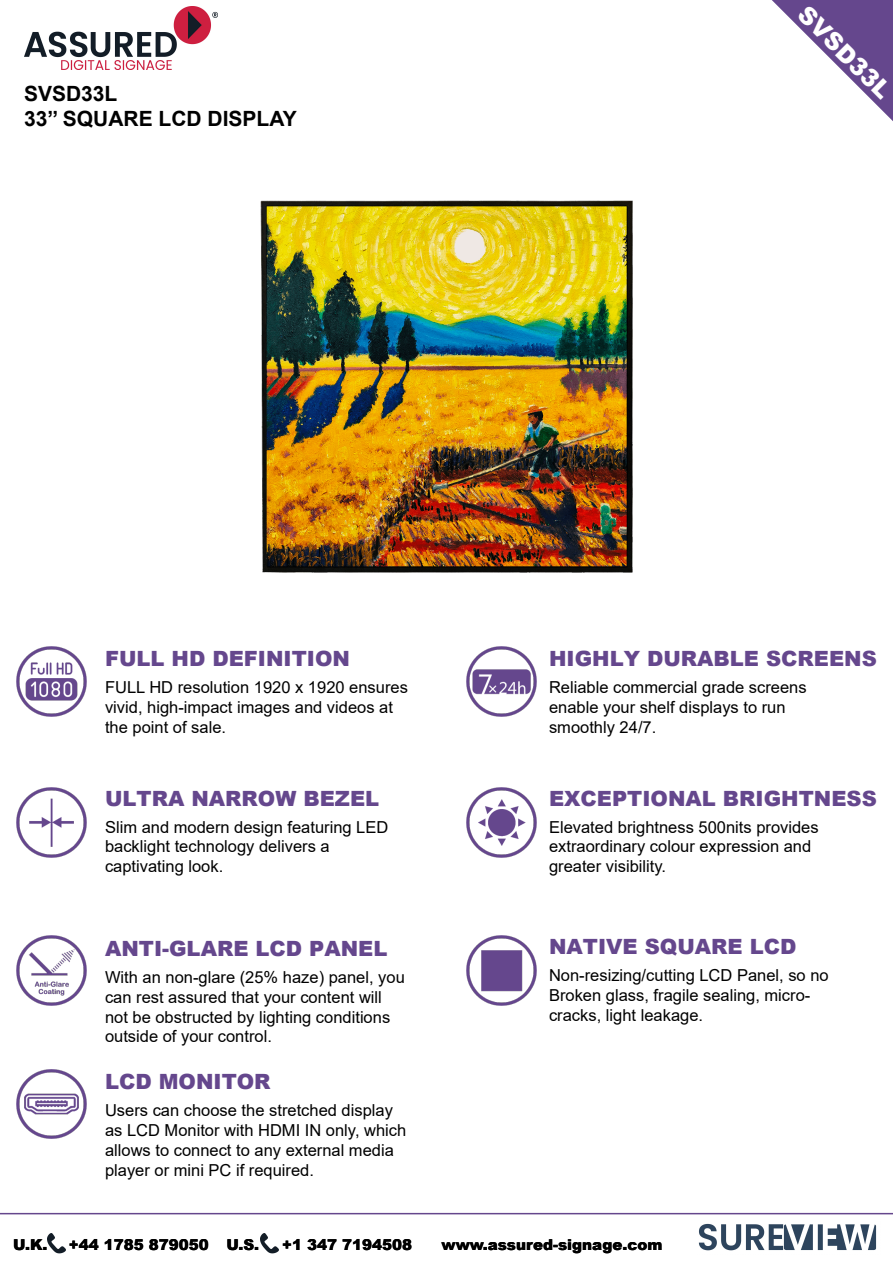
<style>
.page{position:relative;width:893px;height:1263px;background:#fff}
.page>*{position:absolute;margin:0;border:0;box-sizing:border-box;transform-origin:0 0}
.t1{font:900 24px "Arial";color:#fff}
.t2{font:900 21px "Arial";color:#65478d}
.t3{font:700 21px/25.2px "Arial";color:#000}
.t4{font:16.5px/19.8px "Arial";color:#000}
.t5{font:900 15px "Arial";color:#000}
</style>
<div class="page">
<svg style="left:772px;top:0;width:121px;height:121px"></svg>
<hr style="left:0;top:1213px;width:893px;height:1px;background:#65478d">
<img style="left:16px;top:787px;width:71px;height:71px">
<img style="left:466px;top:646px;width:71px;height:71px">
<img style="left:466px;top:787px;width:71px;height:71px">
<img style="left:16px;top:646px;width:71px;height:71px">
<img style="left:16px;top:1069px;width:71px;height:70px">
<img style="left:466px;top:935px;width:71px;height:71px">
<img style="left:16px;top:935px;width:71px;height:71px">
<img style="left:260px;top:200px;width:373px;height:373px">
<img style="left:24px;top:7px;width:194px;height:62px">
<img style="left:698px;top:1223px;width:179px;height:28px">
<img style="left:47px;top:1233px;width:18px;height:21px">
<img style="left:261px;top:1233px;width:18px;height:21px">
<p class="t3" style="left:24px;top:81px;width:274px">SVSD33L<br>33’’ SQUARE LCD DISPLAY</p>
<h1 class="t1" style="left:815px;top:-2px;width:122px;rotate:45deg">SVSD33L</h1>
<p class="t2" style="left:105px;top:643px;width:246px">FULL HD DEFINITION</p>
<p class="t4" style="left:105px;top:677px;width:304px">FULL HD resolution 1920 x 1920 ensures vivid, high-impact images and videos at the point of sale.</p>
<p class="t2" style="left:105px;top:783px;width:276px">ULTRA NARROW BEZEL</p>
<p class="t4" style="left:105px;top:817px;width:285px">Slim and modern design featuring LED backlight technology delivers a captivating look.</p>
<p class="t2" style="left:105px;top:933px;width:284px">ANTI-GLARE LCD PANEL</p>
<p class="t4" style="left:105px;top:967px;width:301px">With an non-glare (25% haze) panel, you can rest assured that your content will not be obstructed by lighting conditions outside of your control.</p>
<p class="t2" style="left:105px;top:1066px;width:167px">LCD MONITOR</p>
<p class="t4" style="left:105px;top:1100px;width:303px">Users can choose the stretched display as LCD Monitor with HDMI IN only, which allows to connect to any external media player or mini PC if required.</p>
<p class="t2" style="left:549px;top:643px;width:329px">HIGHLY DURABLE SCREENS</p>
<p class="t4" style="left:549px;top:677px;width:259px">Reliable commercial grade screens enable your shelf displays to run smoothly 24/7.</p>
<p class="t2" style="left:549px;top:783px;width:329px">EXCEPTIONAL BRIGHTNESS</p>
<p class="t4" style="left:549px;top:817px;width:271px">Elevated brightness 500nits provides extraordinary colour expression and greater visibility.</p>
<p class="t2" style="left:549px;top:931px;width:249px">NATIVE SQUARE LCD</p>
<p class="t4" style="left:549px;top:965px;width:281px">Non-resizing/cutting LCD Panel, so no<br>Broken glass, fragile sealing, micro&shy;cracks, light leakage.</p>
<p class="t5" style="left:13px;top:1233px;width:36px">U.K.</p>
<p class="t5" style="left:69px;top:1233px;width:192px">+44 1785 879050 U.S.</p>
<p class="t5" style="left:282px;top:1233px;width:131px">+1 347 7194508</p>
<p class="t5" style="left:442px;top:1233px;width:222px">www.assured-signage.com</p>
</div>
